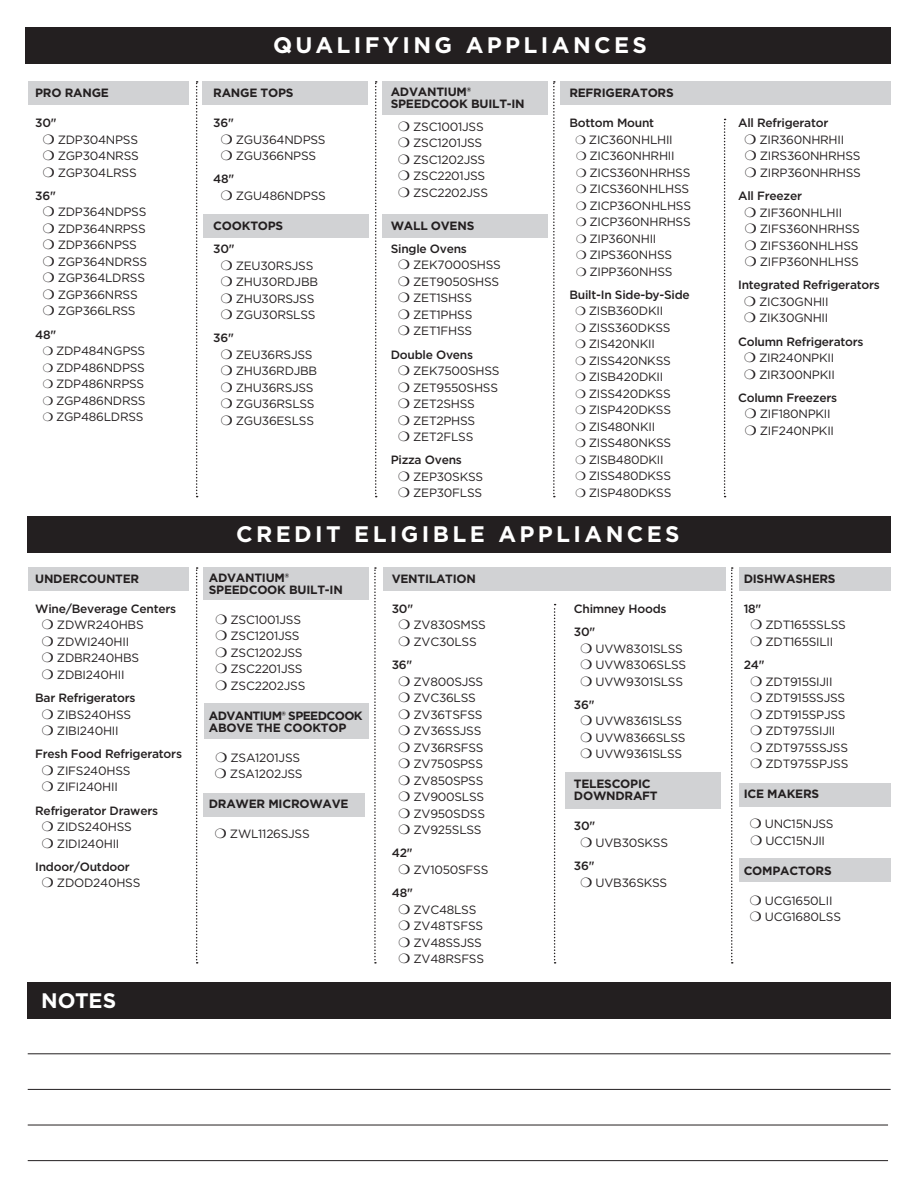
<style>
.page{position:relative;width:918px;height:1188px;background:#fff}
.page>*{position:absolute;margin:0;border:0;box-sizing:border-box;transform-origin:0 0}
.t1{font:700 22.5px "Gotham";letter-spacing:.15em;color:#fff}
.t2{font:700 21px "Gotham";color:#fff}
.t3{font:12px/16.5px "Gotham";letter-spacing:-.02em;color:#231f20}
.t4{font:700 12px/12px "Gotham";letter-spacing:-.02em;color:#231f20}
.t5{font:500 12px/16.5px "Gotham";letter-spacing:-.02em;color:#231f20}
.t6{font:700 12px/12px "Gotham";letter-spacing:-.05em;color:#231f20}
.s1{font-weight:500}
.s2{font-weight:400}
</style>
<div class="page">
<div style="left:26px;top:27px;width:865px;height:37px;background:#231f20"></div>
<div style="left:28px;top:81px;width:161px;height:24px;background:#d1d2d4"></div>
<div style="left:28px;top:567px;width:161px;height:24px;background:#d1d2d4"></div>
<div style="left:739px;top:783px;width:152px;height:23px;background:#d1d2d4"></div>
<div style="left:384px;top:567px;width:342px;height:24px;background:#d1d2d4"></div>
<div style="left:739px;top:567px;width:152px;height:24px;background:#d1d2d4"></div>
<div style="left:739px;top:858px;width:152px;height:23px;background:#d1d2d4"></div>
<div style="left:203px;top:793px;width:162px;height:23px;background:#d1d2d4"></div>
<div style="left:565px;top:772px;width:156px;height:36px;background:#d1d2d4"></div>
<div style="left:204px;top:704px;width:165px;height:35px;background:#d1d2d4"></div>
<div style="left:203px;top:81px;width:165px;height:24px;background:#d1d2d4"></div>
<div style="left:204px;top:214px;width:165px;height:23px;background:#d1d2d4"></div>
<div style="left:382px;top:214px;width:165px;height:23px;background:#d1d2d4"></div>
<div style="left:382px;top:81px;width:165px;height:34px;background:#d1d2d4"></div>
<div style="left:203px;top:567px;width:166px;height:33px;background:#d1d2d4"></div>
<div style="left:561px;top:81px;width:330px;height:24px;background:#d1d2d4"></div>
<div style="left:27px;top:982px;width:864px;height:37px;background:#231f20"></div>
<div style="left:27px;top:516px;width:864px;height:36px;background:#231f20"></div>
<hr style="left:28px;top:1089px;width:863px;height:1px;background:#231f20">
<hr style="left:28px;top:1053px;width:863px;height:1px;background:#231f20">
<hr style="left:28px;top:1125px;width:860px;height:1px;background:#231f20">
<hr style="left:28px;top:1160px;width:860px;height:1px;background:#231f20">
<svg style="left:554px;top:604px;width:2px;height:360px"></svg>
<svg style="left:724px;top:119px;width:2px;height:378px"></svg>
<svg style="left:374px;top:567px;width:2px;height:397px"></svg>
<svg style="left:196px;top:567px;width:2px;height:397px"></svg>
<svg style="left:731px;top:567px;width:2px;height:397px"></svg>
<svg style="left:553px;top:81px;width:2px;height:416px"></svg>
<svg style="left:375px;top:81px;width:2px;height:416px"></svg>
<svg style="left:196px;top:81px;width:2px;height:416px"></svg>
<p class="t4" style="left:35px;top:87px;width:75px">PRO RANGE</p>
<p class="t3" style="left:43px;top:114px;width:98px;text-indent:-8px"><span class="s1">30"<br></span>❍ ZDP304NPSS ❍ ZGP304NRSS ❍ ZGP304LRSS</p>
<p class="t3" style="left:43px;top:187px;width:106px;text-indent:-8px"><span class="s1">36"<br></span>❍ ZDP364NDPSS ❍ ZDP364NRPSS ❍ ZDP366NPSS ❍ ZGP364NDRSS ❍ ZGP364LDRSS ❍ ZGP366NRSS ❍ ZGP366LRSS</p>
<p class="t3" style="left:43px;top:326px;width:104px;text-indent:-8px"><span class="s1">48"<br></span>❍ ZDP484NGPSS ❍ ZDP486NDPSS ❍ ZDP486NRPSS ❍ ZGP486NDRSS ❍ ZGP486LDRSS</p>
<p class="t4" style="left:35px;top:573px;width:106px">UNDERCOUNTER</p>
<p class="t3" style="left:42px;top:600px;width:136px;text-indent:-7px"><span class="s1">Wine/Beverage Centers </span>❍ ZDWR240HBS<br>❍ ZDWI240HII<br>❍ ZDBR240HBS<br>❍ ZDBI240HII</p>
<p class="t3" style="left:42px;top:689px;width:95px;text-indent:-7px"><span class="s1">Bar Refrigerators </span>❍ ZIBS240HSS ❍ ZIBI240HII</p>
<p class="t5" style="left:42px;top:746px;width:142px;text-indent:-7px">Fresh Food Refrigerators ❍ <span class="s2">ZIFS240HSS<br></span>❍ <span class="s2">ZIFI240HII</span></p>
<p class="t3" style="left:42px;top:802px;width:118px;text-indent:-7px"><span class="s1">Refrigerator Drawers </span>❍ ZIDS240HSS<br>❍ ZIDI240HII</p>
<p class="t5" style="left:42px;top:858px;width:100px;text-indent:-7px">Indoor/Outdoor ❍ <span class="s2">ZDOD240HSS</span></p>
<h2 class="t2" style="left:41px;top:987px;width:76px">NOTES</h2>
<h1 class="t1" style="left:273px;top:30px;width:375px">QUALIFYING APPLIANCES</h1>
<p class="t4" style="left:213px;top:87px;width:82px">RANGE TOPS</p>
<p class="t3" style="left:221px;top:114px;width:106px;text-indent:-8px"><span class="s1">36"<br></span>❍ ZGU364NDPSS ❍ ZGU366NPSS</p>
<p class="t3" style="left:221px;top:171px;width:107px;text-indent:-8px"><span class="s1">48"<br></span>❍ ZGU486NDPSS</p>
<p class="t4" style="left:213px;top:220px;width:72px">COOKTOPS</p>
<p class="t3" style="left:221px;top:240px;width:99px;text-indent:-8px"><span class="s1">30"<br></span>❍ ZEU30RSJSS ❍ ZHU30RDJBB ❍ ZHU30RSJSS ❍ ZGU30RSLSS</p>
<p class="t3" style="left:221px;top:330px;width:98px;text-indent:-8px"><span class="s1">36"<br></span>❍ ZEU36RSJSS ❍ ZHU36RDJBB ❍ ZHU36RSJSS ❍ ZGU36RSLSS ❍ ZGU36ESLSS</p>
<p class="t4" style="left:391px;top:85px;width:136px">ADVANTIUM®<br>SPEEDCOOK BUILT-IN</p>
<p class="t3" style="left:398px;top:118px;width:91px">❍ ZSC1001JSS ❍ ZSC1201JSS ❍ ZSC1202JSS ❍ ZSC2201JSS ❍ ZSC2202JSS</p>
<p class="t4" style="left:391px;top:219px;width:85px">WALL OVENS</p>
<p class="t3" style="left:398px;top:240px;width:104px;text-indent:-8px"><span class="s1">Single Ovens<br></span>❍ ZEK7000SHSS ❍ ZET9050SHSS ❍ ZET1SHSS<br>❍ ZET1PHSS<br>❍ ZET1FHSS</p>
<p class="t3" style="left:398px;top:346px;width:103px;text-indent:-8px"><span class="s1">Double Ovens<br></span>❍ ZEK7500SHSS ❍ ZET9550SHSS ❍ ZET2SHSS<br>❍ ZET2PHSS<br>❍ ZET2FLSS</p>
<p class="t3" style="left:398px;top:452px;width:87px;text-indent:-8px"><span class="s1">Pizza Ovens<br></span>❍ ZEP30SKSS ❍ ZEP30FLSS</p>
<p class="t4" style="left:569px;top:87px;width:106px">REFRIGERATORS</p>
<p class="t3" style="left:576px;top:114px;width:117px;text-indent:-6px"><span class="s1">Bottom Mount<br></span>❍ ZIC360NHLHII<br>❍ ZIC360NHRHII<br>❍ ZICS360NHRHSS ❍ ZICS360NHLHSS ❍ ZICP36ONHLHSS ❍ ZICP360NHRHSS ❍ ZIP360NHII<br>❍ ZIPS360NHSS<br>❍ ZIPP360NHSS</p>
<p class="t3" style="left:575px;top:286px;width:116px;text-indent:-6px"><span class="s1">Built-In Side-by-Side </span>❍ ZISB360DKII<br>❍ ZISS360DKSS<br>❍ ZIS420NKII<br>❍ ZISS420NKSS<br>❍ ZISB420DKII<br>❍ ZISS420DKSS<br>❍ ZISP420DKSS<br>❍ ZIS480NKII<br>❍ ZISS480NKSS<br>❍ ZISB480DKII<br>❍ ZISS480DKSS<br>❍ ZISP480DKSS</p>
<h1 class="t1" style="left:236px;top:519px;width:445px">CREDIT ELIGIBLE APPLIANCES</h1>
<p class="t4" style="left:209px;top:572px;width:136px">ADVANTIUM®<br>SPEEDCOOK BUILT-IN</p>
<p class="t3" style="left:216px;top:611px;width:91px">❍ ZSC1001JSS ❍ ZSC1201JSS ❍ ZSC1202JSS ❍ ZSC2201JSS ❍ ZSC2202JSS</p>
<p class="t6" style="left:209px;top:710px;width:155px">ADVANTIUM® SPEEDCOOK<br>ABOVE THE COOKTOP</p>
<p class="t3" style="left:215px;top:749px;width:89px">❍ ZSA1201JSS ❍ ZSA1202JSS</p>
<p class="t4" style="left:209px;top:798px;width:141px">DRAWER MICROWAVE</p>
<p class="t3" style="left:215px;top:826px;width:96px">❍ ZWL1126SJSS</p>
<p class="t4" style="left:392px;top:573px;width:86px">VENTILATION</p>
<p class="t3" style="left:399px;top:600px;width:89px;text-indent:-7px"><span class="s1">30"<br></span>❍ ZV830SMSS ❍ ZVC30LSS</p>
<p class="t3" style="left:399px;top:656px;width:88px;text-indent:-7px"><span class="s1">36"<br></span>❍ ZV800SJSS ❍ ZVC36LSS ❍ ZV36TSFSS ❍ ZV36SSJSS ❍ ZV36RSFSS ❍ ZV750SPSS ❍ ZV850SPSS ❍ ZV900SLSS ❍ ZV950SDSS ❍ ZV925SLSS</p>
<p class="t3" style="left:399px;top:845px;width:91px;text-indent:-7px"><span class="s1">42"<br></span>❍ ZV1050SFSS</p>
<p class="t3" style="left:399px;top:884px;width:87px;text-indent:-7px"><span class="s1">48"<br></span>❍ ZVC48LSS ❍ ZV48TSFSS ❍ ZV48SSJSS ❍ ZV48RSFSS</p>
<p class="t5" style="left:574px;top:597px;width:94px;line-height:23.2px">Chimney Hoods<br>30"</p>
<p class="t3" style="left:581px;top:640px;width:107px">❍ UVW8301SLSS ❍ UVW8306SLSS ❍ UVW9301SLSS</p>
<p class="t3" style="left:581px;top:696px;width:106px;text-indent:-7px"><span class="s1">36"<br></span>❍ UVW8361SLSS ❍ UVW8366SLSS ❍ UVW9361SLSS</p>
<p class="t4" style="left:574px;top:778px;width:85px">TELESCOPIC<br>DOWNDRAFT</p>
<p class="t3" style="left:581px;top:818px;width:89px;text-indent:-7px"><span class="s1">30"<br></span>❍ UVB30SKSS</p>
<p class="t3" style="left:581px;top:857px;width:88px;text-indent:-7px"><span class="s1">36"<br></span>❍ UVB36SKSS</p>
<p class="t3" style="left:744px;top:115px;width:118px;text-indent:-6px"><span class="s1">All Refrigerator<br></span>❍ ZIR360NHRHII<br>❍ ZIRS360NHRHSS ❍ ZIRP360NHRHSS</p>
<p class="t3" style="left:744px;top:187px;width:117px;text-indent:-6px"><span class="s1">All Freezer<br></span>❍ ZIF360NHLHII<br>❍ ZIFS360NHRHSS ❍ ZIFS360NHLHSS ❍ ZIFP360NHLHSS</p>
<p class="t5" style="left:744px;top:277px;width:137px;text-indent:-6px">Integrated Refrigerators ❍ <span class="s2">ZIC30GNHII<br></span>❍ <span class="s2">ZIK30GNHII</span></p>
<p class="t3" style="left:744px;top:333px;width:121px;text-indent:-6px"><span class="s1">Column Refrigerators </span>❍ ZIR240NPKII<br>❍ ZIR300NPKII</p>
<p class="t3" style="left:738px;top:389px;width:100px;text-align:center"><span class="s1">Column Freezers </span>❍ ZIF180NPKII ❍ ZIF240NPKII</p>
<p class="t4" style="left:744px;top:573px;width:93px">DISHWASHERS</p>
<p class="t3" style="left:750px;top:600px;width:97px;text-indent:-7px"><span class="s1">18"<br></span>❍ ZDT165SSLSS ❍ ZDT165SILII</p>
<p class="t3" style="left:750px;top:656px;width:99px;text-indent:-7px"><span class="s1">24"<br></span>❍ ZDT915SIJII<br>❍ ZDT915SSJSS ❍ ZDT915SPJSS ❍ ZDT975SIJII ❍ ZDT975SSJSS ❍ ZDT975SPJSS</p>
<p class="t4" style="left:744px;top:788px;width:77px">ICE MAKERS</p>
<p class="t3" style="left:750px;top:815px;width:85px">❍ UNC15NJSS ❍ UCC15NJII</p>
<p class="t4" style="left:744px;top:864px;width:89px">COMPACTORS</p>
<p class="t3" style="left:750px;top:892px;width:93px">❍ UCG1650LII ❍ UCG1680LSS</p>
</div>
